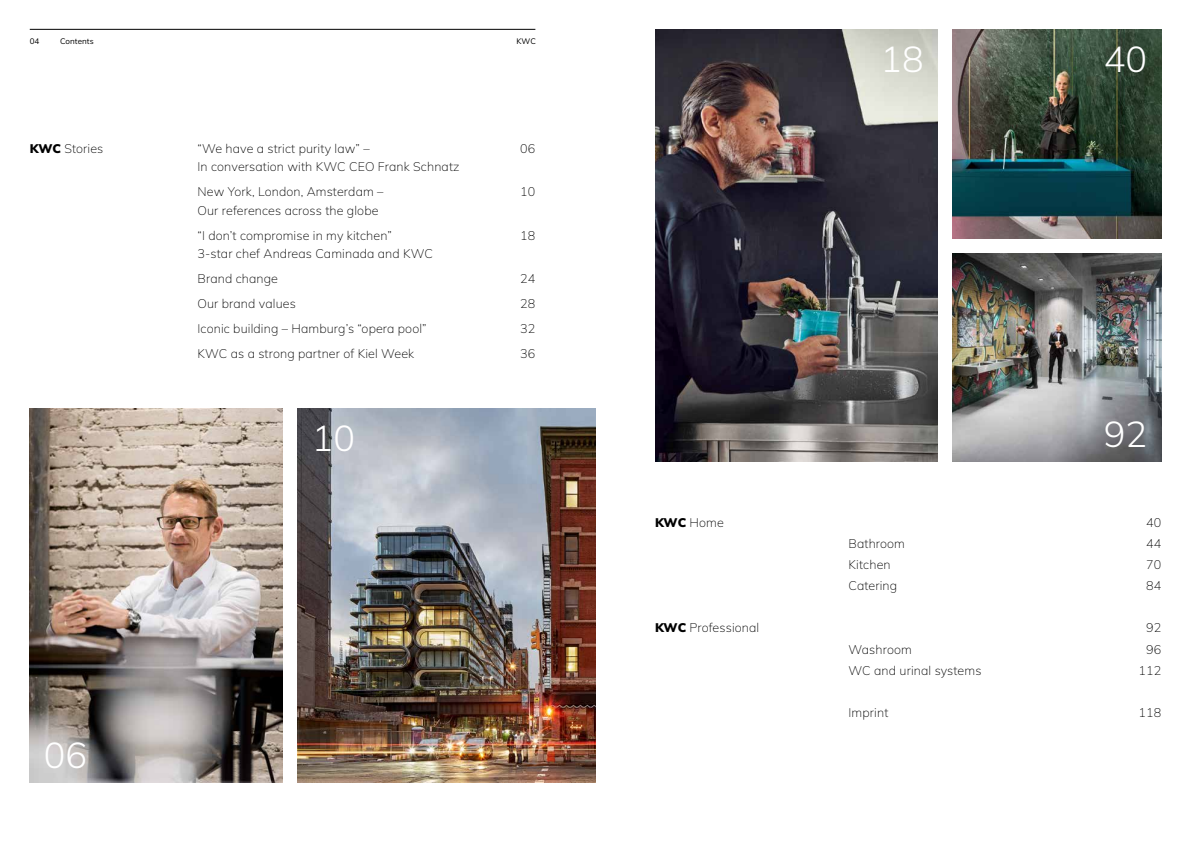
<style>
.page{position:relative;width:1191px;height:842px;background:#fff}
.page>*{position:absolute;margin:0;border:0;box-sizing:border-box;transform-origin:0 0}
.t1{font:300 36px "Mulish";color:#fff}
.t2{font:200 12.5px/18.4px "Mulish";letter-spacing:.01em;color:#000}
.t3{font:8px "Mulish";letter-spacing:.01em;color:#000}
.s1{font-weight:900}
</style>
<div class="page">
<img style="left:298px;top:409px;width:297px;height:373px">
<img style="left:30px;top:409px;width:253px;height:373px">
<img style="left:655px;top:30px;width:283px;height:431px">
<img style="left:952px;top:30px;width:209px;height:208px">
<img style="left:952px;top:253px;width:209px;height:208px">
<hr style="left:30px;top:29px;width:505px;height:1px;background:#000">
<p class="t3" style="left:30px;top:36px;width:11px">04</p>
<p class="t3" style="left:60px;top:36px;width:35px">Contents</p>
<p class="t3" style="left:516px;top:36px;width:21px">KWC</p>
<p class="t2" style="left:30px;top:139px;width:75px"><span class="s1">KWC</span> Stories</p>
<p class="t2" style="left:197px;top:139px;width:263px">“We have a strict purity law” –<br>In conversation with KWC CEO Frank Schnatz</p>
<p class="t2" style="left:520px;top:139px;width:17px">06</p>
<p class="t2" style="left:197px;top:182px;width:187px">New York, London, Amsterdam –<br>Our references across the globe</p>
<p class="t2" style="left:520px;top:182px;width:17px">10</p>
<p class="t2" style="left:197px;top:226px;width:237px">“I don’t compromise in my kitchen”<br>3-star chef Andreas Caminada and KWC</p>
<p class="t2" style="left:520px;top:226px;width:17px">18</p>
<p class="t2" style="left:197px;top:269px;width:82px">Brand change</p>
<p class="t2" style="left:520px;top:269px;width:17px">24</p>
<p class="t2" style="left:197px;top:294px;width:100px">Our brand values</p>
<p class="t2" style="left:520px;top:294px;width:17px">28</p>
<p class="t2" style="left:197px;top:319px;width:231px">Iconic building – Hamburg’s “opera pool”</p>
<p class="t2" style="left:520px;top:319px;width:17px">32</p>
<p class="t2" style="left:197px;top:344px;width:218px">KWC as a strong partner of Kiel Week</p>
<p class="t2" style="left:520px;top:344px;width:17px">36</p>
<h1 class="t1" style="left:44px;top:731px;width:45px">06</h1>
<h1 class="t1" style="left:312px;top:413px;width:45px">10</h1>
<h1 class="t1" style="left:880px;top:34px;width:45px">18</h1>
<h1 class="t1" style="left:1103px;top:34px;width:45px">40</h1>
<h1 class="t1" style="left:1103px;top:410px;width:45px">92</h1>
<p class="t2" style="left:655px;top:513px;width:70px"><span class="s1">KWC</span> Home</p>
<p class="t2" style="left:1146px;top:513px;width:17px">40</p>
<p class="t2" style="left:848px;top:534px;width:58px">Bathroom</p>
<p class="t2" style="left:1146px;top:534px;width:17px">44</p>
<p class="t2" style="left:848px;top:555px;width:44px">Kitchen</p>
<p class="t2" style="left:1146px;top:555px;width:17px">70</p>
<p class="t2" style="left:848px;top:576px;width:50px">Catering</p>
<p class="t2" style="left:1146px;top:576px;width:17px">84</p>
<p class="t2" style="left:655px;top:618px;width:106px"><span class="s1">KWC</span> Professional</p>
<p class="t2" style="left:1146px;top:618px;width:17px">92</p>
<p class="t2" style="left:848px;top:639px;width:65px">Washroom</p>
<p class="t2" style="left:1146px;top:639px;width:17px">96</p>
<p class="t2" style="left:848px;top:661px;width:134px">WC and urinal systems</p>
<p class="t2" style="left:1138px;top:661px;width:24px">112</p>
<p class="t2" style="left:848px;top:703px;width:41px">Imprint</p>
<p class="t2" style="left:1138px;top:703px;width:24px">118</p>
</div>
